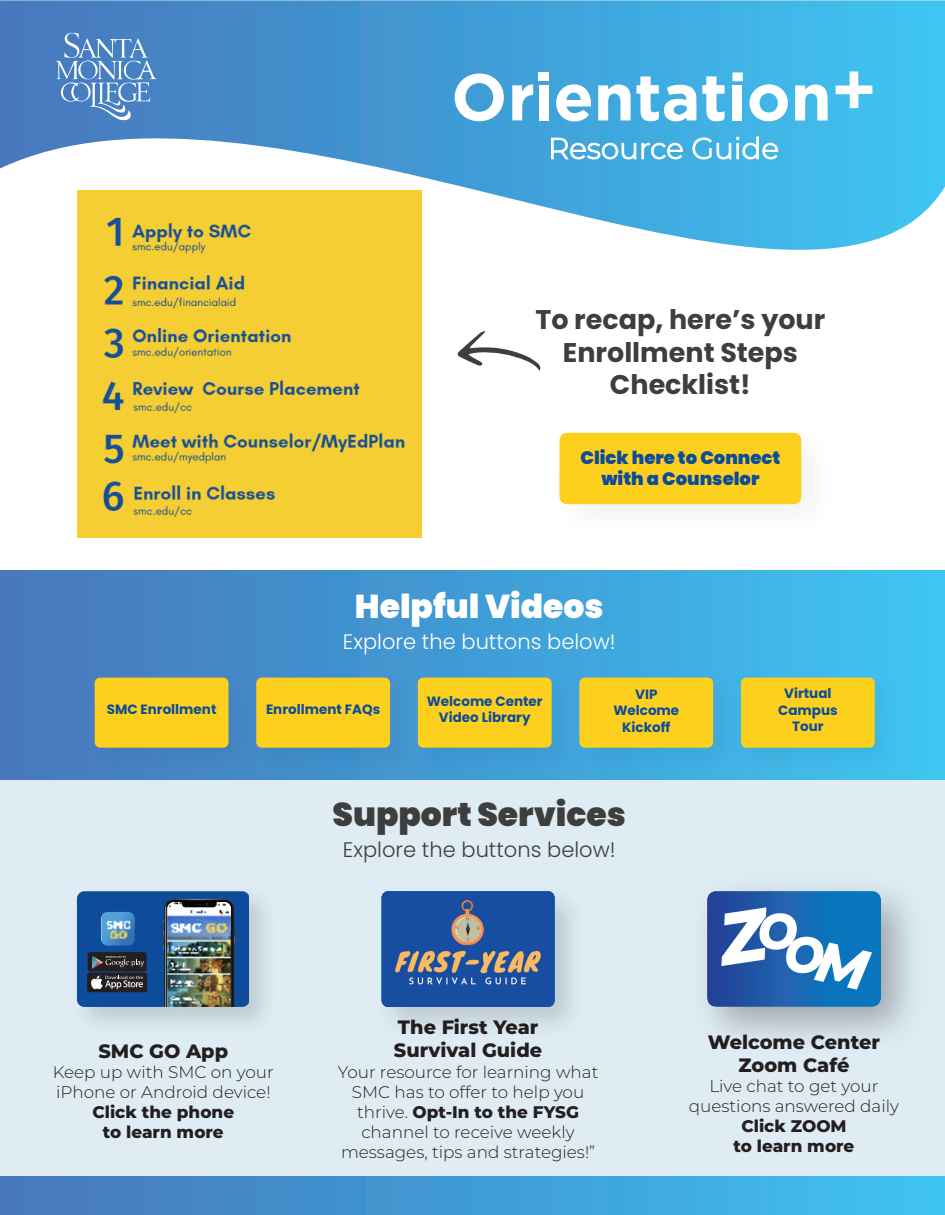
<style>
.page{position:relative;width:945px;height:1215px;background:#fff}
.page>*{position:absolute;margin:0;border:0;box-sizing:border-box;transform-origin:0 0}
.t1{font:900 33px "Poppins";color:#3e3e3f}
.t2{font:900 33px "Poppins";color:#fff}
.t3{font:300 29.4px "Montserrat";color:#fff}
.t4{font:700 27px/32.4px "Poppins";color:#3e3e3f;text-align:center}
.t5{font:300 21px "Poppins";color:#fff}
.t6{font:300 21px "Poppins";color:#3e3e3f}
.t7{font:800 19.35px/23.2px "Montserrat";color:#231f20;text-align:center}
.t8{font:900 18px/21.6px "Poppins";color:#0d4c9a;text-align:center}
.t9{font:300 16.8px/20.2px "Montserrat";color:#231f20;text-align:center}
.t10{font:800 16.8px/20.2px "Montserrat";color:#231f20;text-align:center}
.t11{font:700 13.5px/16.5px "Poppins";color:#0d4c9a;text-align:center}
.s1{font-weight:800}
</style>
<div class="page">
<div style="left:0;top:779px;width:945px;height:436px;background:#dfecf4"></div>
<div style="left:0;top:571px;width:945px;height:208px;background:linear-gradient(to right,#4676bb,#3ec4f1)"></div>
<div style="left:82px;top:665px;width:162px;height:115px;background:#4582c2"></div>
<div style="left:95px;top:678px;width:133px;height:70px;background:#fed01e;border-radius:6px"></div>
<div style="left:244px;top:665px;width:162px;height:115px;background:#428fca"></div>
<div style="left:256px;top:678px;width:134px;height:70px;background:#fed01e;border-radius:6px"></div>
<div style="left:406px;top:665px;width:161px;height:115px;background:#3f9cd4"></div>
<div style="left:418px;top:678px;width:134px;height:70px;background:#fed01e;border-radius:6px"></div>
<div style="left:567px;top:665px;width:162px;height:115px;background:#40a9dd"></div>
<div style="left:579px;top:678px;width:134px;height:70px;background:#fed01e;border-radius:6px"></div>
<img style="left:729px;top:665px;width:179px;height:115px">
<div style="left:741px;top:678px;width:134px;height:70px;background:#fed01e;border-radius:6px"></div>
<img style="left:707px;top:890px;width:204px;height:147px">
<img style="left:708px;top:891px;width:172px;height:116px">
<svg style="left:0;top:0;width:945px;height:293px"></svg>
<svg style="left:455px;top:73px;width:49px;height:48px"></svg>
<svg style="left:749px;top:84px;width:39px;height:37px"></svg>
<svg style="left:795px;top:84px;width:33px;height:37px"></svg>
<svg style="left:554px;top:83px;width:38px;height:40px"></svg>
<svg style="left:598px;top:76px;width:127px;height:46px"></svg>
<svg style="left:836px;top:72px;width:36px;height:36px"></svg>
<svg style="left:512px;top:84px;width:21px;height:36px"></svg>
<div style="left:539px;top:85px;width:10px;height:35px;background:#fff"></div>
<div style="left:733px;top:85px;width:9px;height:35px;background:#fff"></div>
<div style="left:539px;top:72px;width:10px;height:9px;background:#fff"></div>
<svg style="left:732px;top:72px;width:11px;height:9px"></svg>
<svg style="left:551px;top:137px;width:132px;height:23px;background:#71bfe6"></svg>
<svg style="left:692px;top:136px;width:87px;height:24px;background:#6fc5ea"></svg>
<svg style="left:56px;top:33px;width:101px;height:88px;background:#6494cb"></svg>
<div style="left:0;top:1176px;width:945px;height:39px;background:linear-gradient(to right,#4676bb,#3ec3f0)"></div>
<img style="left:381px;top:895px;width:191px;height:130px">
<img style="left:382px;top:891px;width:172px;height:116px">
<img style="left:77px;top:891px;width:172px;height:116px">
<img style="left:559px;top:432px;width:243px;height:73px">
<div style="left:560px;top:433px;width:241px;height:71px;background:#fed01e;border-radius:7px"></div>
<svg style="left:457px;top:331px;width:84px;height:40px"></svg>
<img style="left:78px;top:191px;width:344px;height:346px">
<h2 class="t3" style="left:548px;top:128px;width:233px">Resource Guide</h2>
<h3 class="t4" style="left:535px;top:304px;width:291px">To recap, here’s your<br>Enrollment Steps<br>Checklist!</h3>
<p class="t8" style="left:580px;top:447px;width:201px">Click here to Connect with a Counselor</p>
<h1 class="t2" style="left:355px;top:587px;width:250px">Helpful Videos</h1>
<p class="t5" style="left:343px;top:630px;width:274px">Explore the buttons below!</p>
<p class="t11" style="left:107px;top:701px;width:111px">SMC Enrollment</p>
<p class="t11" style="left:266px;top:701px;width:116px">Enrollment FAQs</p>
<p class="t11" style="left:427px;top:694px;width:118px">Welcome Center<br>Video Library</p>
<p class="t11" style="left:613px;top:686px;width:67px">VIP<br>Welcome<br>Kickoff</p>
<p class="t11" style="left:778px;top:686px;width:61px">Virtual<br>Campus<br>Tour</p>
<h1 class="t1" style="left:332px;top:795px;width:295px">Support Services</h1>
<p class="t6" style="left:343px;top:837px;width:274px">Explore the buttons below!</p>
<p class="t7" style="left:98px;top:1038px;width:131px">SMC GO App</p>
<p class="t9" style="left:53px;top:1061px;width:222px;text-align:left">Keep up with SMC on your iPhone or Android device!</p>
<p class="t10" style="left:92px;top:1101px;width:143px">Click the phone to learn more</p>
<p class="t7" style="left:394px;top:1015px;width:150px;text-align:left">The First Year<br>Survival Guide</p>
<p class="t9" style="left:338px;top:1061px;width:262px">Your resource for learning what<br>SMC has to offer to help you thrive. <span class="s1">Opt-In to the FYSG </span>channel to receive weekly messages, tips and strategies!”</p>
<p class="t7" style="left:708px;top:1029px;width:174px">Welcome Center<br>Zoom Café</p>
<p class="t9" style="left:689px;top:1075px;width:212px">Live chat to get your questions answered daily</p>
<p class="t10" style="left:734px;top:1115px;width:122px">Click ZOOM to learn more</p>
</div>
